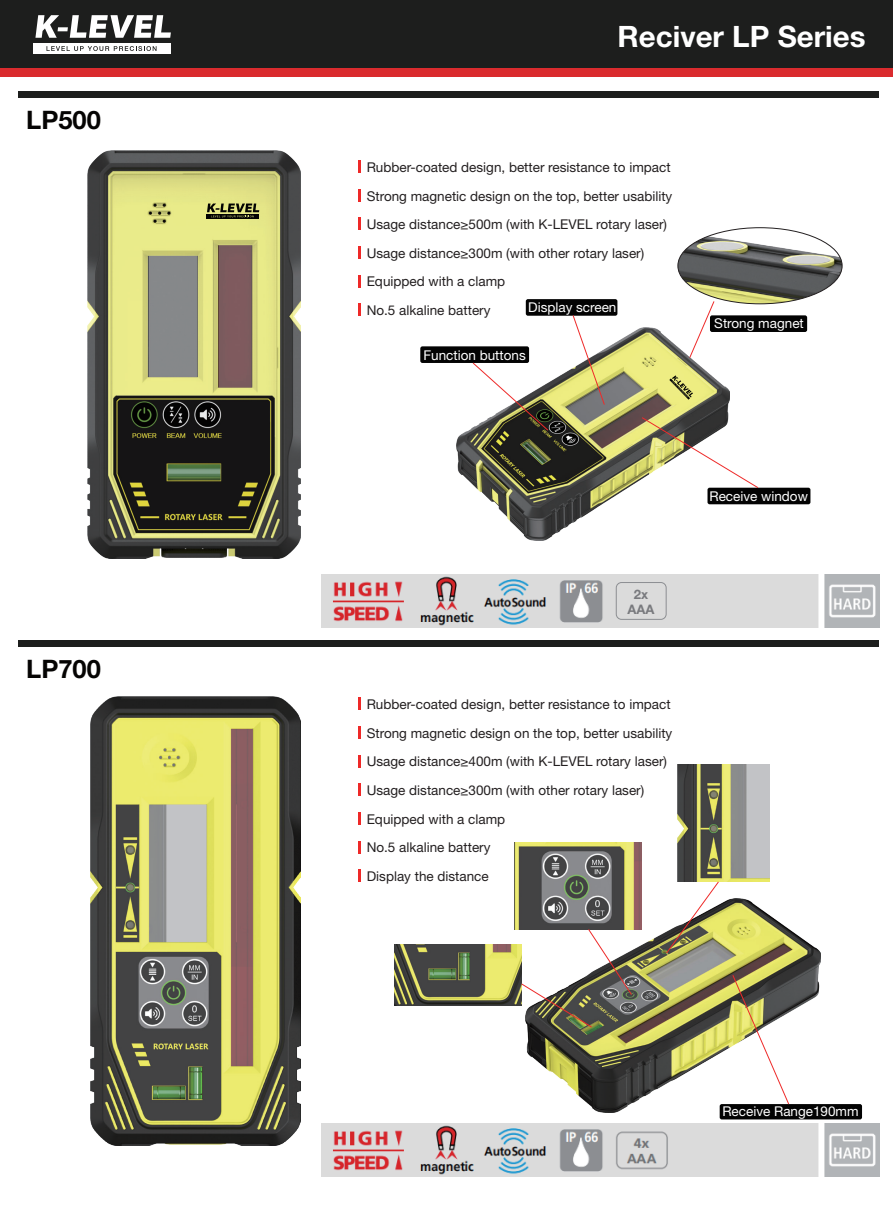
<style>
.page{position:relative;width:893px;height:1212px;background:#fff}
.page>*{position:absolute;margin:0;border:0;box-sizing:border-box;transform-origin:0 0}
.t1{font:700 29.55px "Helvetica Neue LT Pro";color:#fff}
.t2{font:700 25.5px "Helvetica Neue LT Pro";color:#050403}
.t3{font:13.5px/28.7px "Helvetica Neue LT Pro";color:#231f20}
.t4{font:13.5px "Helvetica Neue LT Pro";color:#fff}
.t5{font:700 13.2px/14.9px "Helvetica Neue LT Pro";color:#797a7e;text-align:center}
</style>
<div class="page">
<img style="left:321px;top:574px;width:558px;height:54px">
<div style="left:612px;top:579px;width:57px;height:44px;background:#dbdbdb"></div>
<div style="left:0;top:0;width:893px;height:69px;background:#1d1e1d"></div>
<div style="left:33px;top:43px;width:137px;height:11px;background:#fff"></div>
<svg style="left:35px;top:15px;width:136px;height:23px"></svg>
<svg style="left:46px;top:46px;width:111px;height:5px"></svg>
<div style="left:0;top:68px;width:893px;height:9px;background:#da2b2e"></div>
<div style="left:18px;top:91px;width:861px;height:7px;background:#1d1e1d"></div>
<svg style="left:358px;top:160px;width:2px;height:13px"></svg>
<svg style="left:358px;top:189px;width:2px;height:12px"></svg>
<svg style="left:358px;top:218px;width:2px;height:12px"></svg>
<svg style="left:358px;top:246px;width:2px;height:13px"></svg>
<svg style="left:358px;top:275px;width:2px;height:12px"></svg>
<svg style="left:358px;top:304px;width:2px;height:12px"></svg>
<svg style="left:358px;top:697px;width:2px;height:13px"></svg>
<svg style="left:358px;top:726px;width:2px;height:12px"></svg>
<svg style="left:358px;top:755px;width:2px;height:12px"></svg>
<svg style="left:358px;top:784px;width:2px;height:12px"></svg>
<svg style="left:358px;top:812px;width:2px;height:12px"></svg>
<svg style="left:358px;top:841px;width:2px;height:12px"></svg>
<svg style="left:358px;top:870px;width:2px;height:12px"></svg>
<img style="left:87px;top:151px;width:213px;height:407px">
<img style="left:457px;top:327px;width:272px;height:214px">
<div style="left:710px;top:315px;width:97px;height:17px;background:#030303;border-radius:2px"></div>
<div style="left:707px;top:488px;width:103px;height:16px;background:#030303;border-radius:2px"></div>
<div style="left:526px;top:299px;width:91px;height:17px;background:#030303;border-radius:2px"></div>
<div style="left:420px;top:346px;width:109px;height:17px;background:#030303;border-radius:2px"></div>
<svg style="left:572px;top:315px;width:33px;height:90px"></svg>
<svg style="left:689px;top:304px;width:26px;height:55px"></svg>
<svg style="left:641px;top:417px;width:118px;height:72px"></svg>
<svg style="left:472px;top:362px;width:77px;height:69px"></svg>
<div style="left:18px;top:640px;width:861px;height:7px;background:#1d1e1d"></div>
<img style="left:321px;top:1123px;width:558px;height:54px">
<img style="left:90px;top:696px;width:210px;height:450px">
<img style="left:526px;top:899px;width:295px;height:213px">
<img style="left:395px;top:945px;width:126px;height:61px">
<img style="left:515px;top:843px;width:126px;height:86px">
<img style="left:678px;top:764px;width:91px;height:118px">
<svg style="left:521px;top:928px;width:111px;height:100px"></svg>
<svg style="left:665px;top:881px;width:54px;height:73px"></svg>
<div style="left:720px;top:1104px;width:142px;height:15px;background:#030303;border-radius:2px"></div>
<svg style="left:732px;top:974px;width:58px;height:131px"></svg>
<img style="left:678px;top:228px;width:164px;height:76px">
<svg style="left:206px;top:214px;width:53px;height:4px"></svg>
<svg style="left:207px;top:204px;width:52px;height:13px"></svg>
<svg style="left:669px;top:375px;width:24px;height:25px"></svg>
<div style="left:616px;top:582px;width:50px;height:38px;border:1px solid #8c8e92;border-radius:5px"></div>
<h2 class="t2" style="left:26px;top:104px;width:76px">LP500</h2>
<h2 class="t2" style="left:26px;top:652px;width:76px">LP700</h2>
<h1 class="t1" style="left:618px;top:17px;width:249px">Reciver LP Series</h1>
<p class="t3" style="left:367px;top:152px;width:307px">Rubber-coated design, better resistance to impact Strong magnetic design on the top, better usability Usage distance≥500m (with K-LEVEL rotary laser)<br>Usage distance≥300m (with other rotary laser)<br>Equipped with a clamp<br>No.5 alkaline battery</p>
<p class="t4" style="left:528px;top:298px;width:90px">Display screen</p>
<p class="t4" style="left:423px;top:347px;width:104px">Function buttons</p>
<p class="t4" style="left:714px;top:315px;width:91px">Strong magnet</p>
<p class="t5" style="left:627px;top:586px;width:29px">2x<br>AAA</p>
<p class="t3" style="left:367px;top:689px;width:307px">Rubber-coated design, better resistance to impact Strong magnetic design on the top, better usability Usage distance≥400m (with K-LEVEL rotary laser)<br>Usage distance≥300m (with other rotary laser)<br>Equipped with a clamp<br>No.5 alkaline battery<br>Display the distance</p>
<p class="t4" style="left:709px;top:487px;width:100px">Receive window</p>
<p class="t4" style="left:722px;top:1103px;width:138px">Receive Range190mm</p>
</div>
